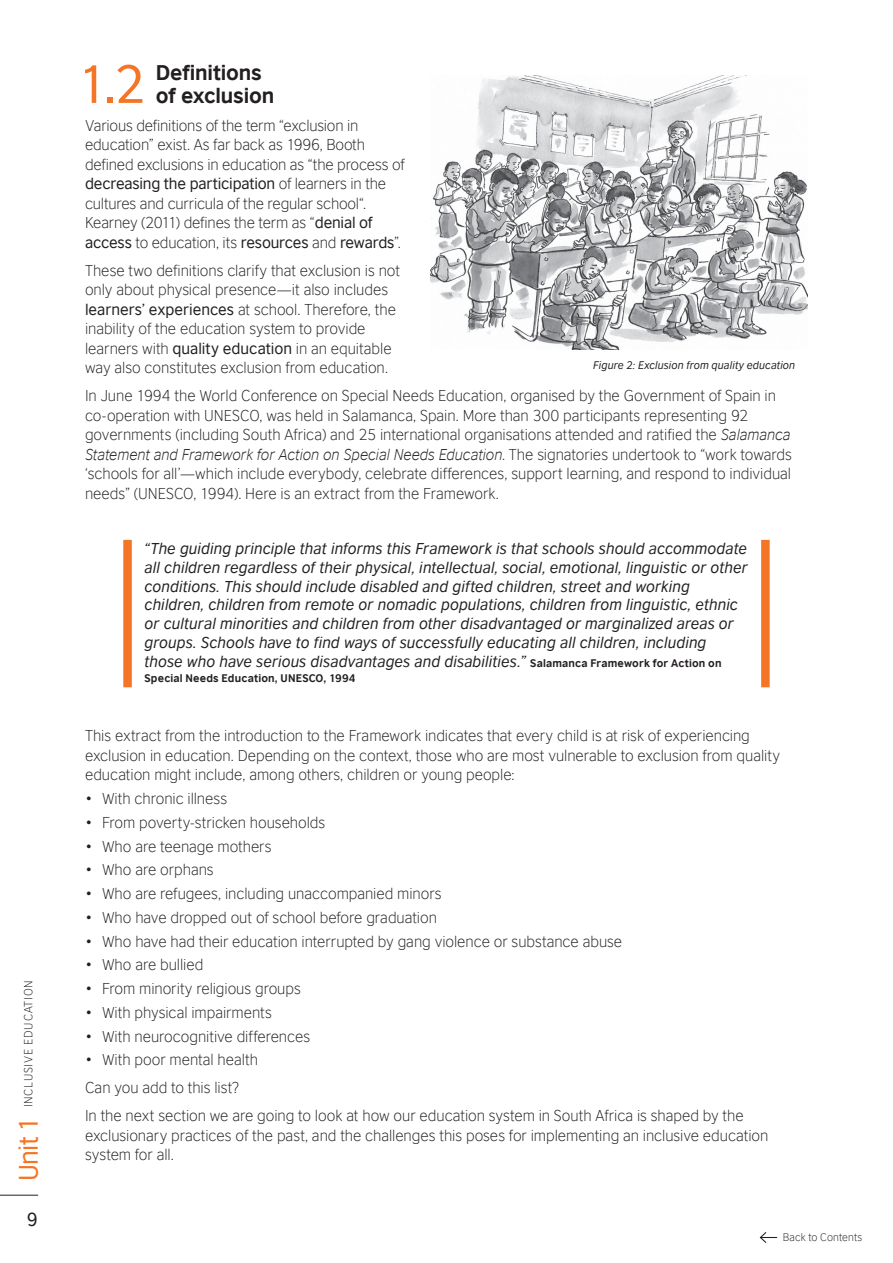
<style>
.page{position:relative;width:893px;height:1263px;background:#fff}
.page>*{position:absolute;margin:0;border:0;box-sizing:border-box;transform-origin:0 0}
.t1{font:50.55px "British Council Sans";color:#f47525}
.t2{font:25.5px "British Council Sans";color:#f47525}
.t3{font:700 20.25px/22.5px "British Council Sans";letter-spacing:-.01em;color:#231f20}
.t4{font:18px "British Council Sans";color:#231f20}
.t5{font:300 15px/19.5px "British Council Sans";letter-spacing:-.005em;color:#231f20}
.t6{font:italic 15px/18.8px "British Council Sans";letter-spacing:.005em;color:#231f20}
.t7{font:300 11.25px "British Council Sans";letter-spacing:.07em;color:#231f20}
.t8{font:italic 10.5px "British Council Sans";letter-spacing:.01em;color:#231f20}
.t9{font:700 10.5px "British Council Sans";letter-spacing:.015em;color:#231f20}
.t10{font:300 10.5px "British Council Sans";letter-spacing:.01em;color:#231f20}
.s1{font-weight:400}
.s2{font-style:italic}
.s3{font-weight:700;font-style:normal;font-size:10.5px}
</style>
<div class="page">
<hr style="left:0;top:1195px;width:38px;height:1px;background:#231f20">
<svg style="left:759px;top:1232px;width:18px;height:11px"></svg>
<img style="left:431px;top:75px;width:377px;height:274px">
<div style="left:123px;top:540px;width:9px;height:147px;background:#f47525"></div>
<div style="left:761px;top:540px;width:9px;height:147px;background:#f47525"></div>
<p class="t7" style="left:19px;top:1107px;width:129px;rotate:-90deg">INCLUSIVE EDUCATION</p>
<h2 class="t2" style="left:7px;top:1181px;width:66px;rotate:-90deg">Unit 1</h2>
<p class="t4" style="left:27px;top:1204px;width:13px">9</p>
<h1 class="t1" style="left:77px;top:42px;width:70px">1.2</h1>
<h3 class="t3" style="left:156px;top:59px;width:120px">Definitions of exclusion</h3>
<p class="t5" style="left:85px;top:114px;width:321px">Various definitions of the term “exclusion in education” exist. As far back as 1996, Booth defined exclusions in education as “the process of <span class="s1">decreasing the participation</span> of learners in the cultures and curricula of the regular school“.<br>Kearney (2011) defines the term as “<span class="s1">denial of access</span> to education, its <span class="s1">resources</span> and <span class="s1">rewards</span>”.</p>
<p class="t5" style="left:85px;top:259px;width:316px">These two definitions clarify that exclusion is not only about physical presence—it also includes <span class="s1">learners’ experiences</span> at school. Therefore, the inability of the education system to provide learners with <span class="s1">quality education</span> in an equitable way also constitutes exclusion from education.</p>
<p class="t5" style="left:85px;top:385px;width:708px">In June 1994 the World Conference on Special Needs Education, organised by the Government of Spain in co-operation with UNESCO, was held in Salamanca, Spain. More than 300 participants representing 92 governments (including South Africa) and 25 international organisations attended and ratified the <span class="s2">Salamanca Statement and Framework for Action on Special Needs Education</span>. The signatories undertook to “work towards ‘schools for all’—which include everybody, celebrate differences, support learning, and respond to individual needs” (UNESCO, 1994). Here is an extract from the Framework.</p>
<p class="t8" style="left:593px;top:357px;width:203px">Figure 2: Exclusion from quality education</p>
<p class="t6" style="left:145px;top:538px;width:605px">“The guiding principle that informs this Framework is that schools should accommodate all children regardless of their physical, intellectual, social, emotional, linguistic or other conditions. This should include disabled and gifted children, street and working children, children from remote or nomadic populations, children from linguistic, ethnic or cultural minorities and children from other disadvantaged or marginalized areas or groups. Schools have to find ways of successfully educating all children, including those who have serious disadvantages and disabilities.” <span class="s3">Salamanca Framework for Action on</span></p>
<p class="t9" style="left:145px;top:668px;width:213px">Special Needs Education, UNESCO, 1994</p>
<p class="t5" style="left:85px;top:725px;width:696px">This extract from the introduction to the Framework indicates that every child is at risk of experiencing exclusion in education. Depending on the context, those who are most vulnerable to exclusion from quality education might include, among others, children or young people:</p>
<p class="t5" style="left:85px;top:788px;width:144px">• With chronic illness</p>
<p class="t5" style="left:85px;top:811px;width:242px">• From poverty-stricken households</p>
<p class="t5" style="left:85px;top:835px;width:188px">• Who are teenage mothers</p>
<p class="t5" style="left:85px;top:859px;width:130px">• Who are orphans</p>
<p class="t5" style="left:85px;top:883px;width:358px">• Who are refugees, including unaccompanied minors</p>
<p class="t5" style="left:85px;top:906px;width:353px">• Who have dropped out of school before graduation</p>
<p class="t5" style="left:85px;top:930px;width:539px">• Who have had their education interrupted by gang violence or substance abuse</p>
<p class="t5" style="left:85px;top:954px;width:120px">• Who are bullied</p>
<p class="t5" style="left:85px;top:978px;width:217px">• From minority religious groups</p>
<p class="t5" style="left:85px;top:1001px;width:188px">• With physical impairments</p>
<p class="t5" style="left:85px;top:1025px;width:227px">• With neurocognitive differences</p>
<p class="t5" style="left:85px;top:1045px;width:660px;line-height:28px">• With poor mental health<br>Can you add to this list?<br>In the next section we are going to look at how our education system in South Africa is shaped by the</p>
<p class="t5" style="left:85px;top:1124px;width:685px">exclusionary practices of the past, and the challenges this poses for implementing an inclusive education system for all.</p>
<p class="t10" style="left:783px;top:1228px;width:81px">Back to Contents</p>
</div>
